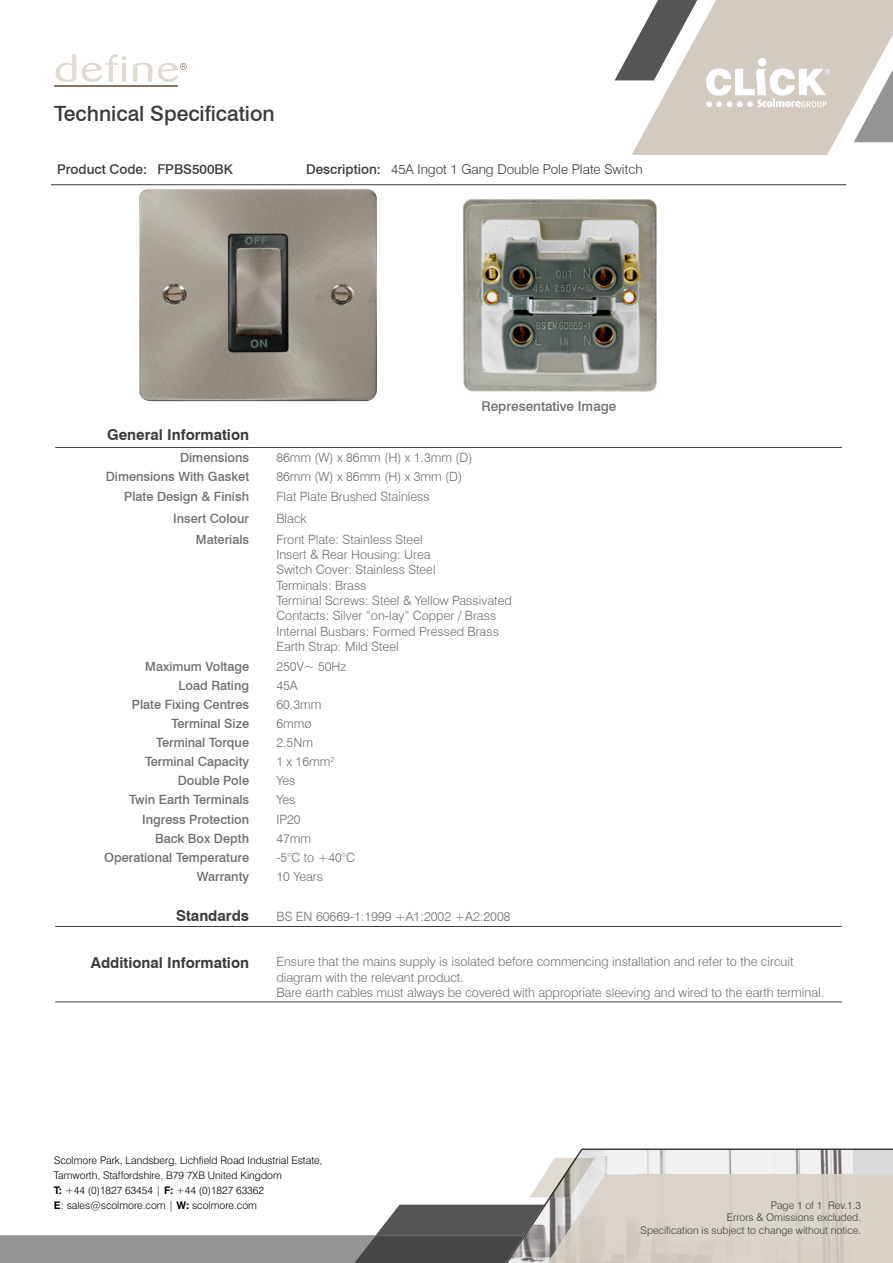
<style>
.page{position:relative;width:893px;height:1263px;background:#fff}
.page>*{position:absolute;margin:0;border:0;box-sizing:border-box;transform-origin:0 0}
.t1{font:500 21px "Swiss 721 BT";color:#3c3c3b}
.t2{font:700 15px "Swiss 721 BT";color:#3c3c3b}
.t3{font:300 13.5px "Swiss 721 BT";color:#3c3c3b}
.t4{font:500 13.5px "Swiss 721 BT";color:#3c3c3b}
.t5{font:500 13.5px "Swiss 721 BT";color:#706f6f}
.t6{font:300 12.75px/15.3px "Swiss 721 BT";color:#706f6f}
.t7{font:500 12.75px "Swiss 721 BT";color:#706f6f}
.t8{font:300 10.5px/15px "Swiss 721 BT";color:#000}
.t9{font:300 10.5px/12.6px "Swiss 721 BT";color:#3c3c3b;text-align:right}
.s1{font-weight:500}
.s2{font-weight:700}
</style>
<div class="page">
<svg style="left:56px;top:54px;width:20px;height:28px"></svg>
<svg style="left:82px;top:54px;width:44px;height:28px"></svg>
<svg style="left:133px;top:63px;width:19px;height:19px"></svg>
<hr style="left:54px;top:85px;width:123px;height:2px;background:#857761">
<svg style="left:158px;top:63px;width:29px;height:19px"></svg>
<svg style="left:0;top:1148px;width:893px;height:115px"></svg>
<svg style="left:615px;top:0;width:278px;height:155px"></svg>
<hr style="left:51px;top:184px;width:102px;height:1px;background:#3c3c3b">
<hr style="left:153px;top:184px;width:128px;height:1px;background:#3c3c3b">
<svg style="left:281px;top:184px;width:21px;height:1px"></svg>
<hr style="left:302px;top:184px;width:85px;height:1px;background:#3c3c3b">
<hr style="left:387px;top:184px;width:459px;height:1px;background:#3c3c3b">
<img style="left:139px;top:189px;width:238px;height:213px">
<img style="left:462px;top:198px;width:196px;height:194px">
<hr style="left:55px;top:447px;width:200px;height:1px;background:#3c3c3b">
<hr style="left:255px;top:447px;width:587px;height:1px;background:#3c3c3b">
<hr style="left:55px;top:926px;width:200px;height:1px;background:#3c3c3b">
<hr style="left:255px;top:926px;width:587px;height:1px;background:#3c3c3b">
<hr style="left:55px;top:1002px;width:200px;height:1px;background:#3c3c3b">
<hr style="left:255px;top:1002px;width:587px;height:1px;background:#3c3c3b">
<h1 class="t1" style="left:54px;top:101px;width:222px">Technical Specification</h1>
<p class="t4" style="left:57px;top:161px;width:177px">Product Code: FPBS500BK</p>
<p class="t3" style="left:306px;top:161px;width:338px"><span class="s1">Description:</span> 45A Ingot 1 Gang Double Pole Plate Switch</p>
<p class="t5" style="left:481px;top:398px;width:136px">Representative Image</p>
<p class="t2" style="left:107px;top:426px;width:144px">General Information</p>
<p class="t7" style="left:180px;top:450px;width:71px">Dimensions</p>
<p class="t6" style="left:276px;top:450px;width:197px">86mm (W) x 86mm (H) x 1.3mm (D)</p>
<p class="t7" style="left:106px;top:469px;width:145px">Dimensions With Gasket</p>
<p class="t6" style="left:276px;top:469px;width:187px">86mm (W) x 86mm (H) x 3mm (D)</p>
<p class="t7" style="left:124px;top:489px;width:126px">Plate Design &amp; Finish</p>
<p class="t6" style="left:276px;top:489px;width:155px">Flat Plate Brushed Stainless</p>
<p class="t7" style="left:173px;top:511px;width:77px">Insert Colour</p>
<p class="t6" style="left:276px;top:511px;width:32px">Black</p>
<p class="t7" style="left:196px;top:532px;width:55px">Materials</p>
<p class="t6" style="left:276px;top:532px;width:237px">Front Plate: Stainless Steel<br>Insert &amp; Rear Housing: Urea<br>Switch Cover: Stainless Steel<br>Terminals: Brass<br>Terminal Screws: Steel &amp; Yellow Passivated<br>Contacts: Silver “on-lay” Copper / Brass<br>Internal Busbars: Formed Pressed Brass<br>Earth Strap: Mild Steel</p>
<p class="t7" style="left:145px;top:658px;width:105px">Maximum Voltage</p>
<p class="t6" style="left:276px;top:658px;width:72px">250V~ 50Hz</p>
<p class="t7" style="left:178px;top:677px;width:72px">Load Rating</p>
<p class="t6" style="left:276px;top:677px;width:23px">45A</p>
<p class="t7" style="left:132px;top:696px;width:119px">Plate Fixing Centres</p>
<p class="t6" style="left:276px;top:696px;width:47px">60.3mm</p>
<p class="t7" style="left:172px;top:716px;width:79px">Terminal Size</p>
<p class="t6" style="left:276px;top:716px;width:37px">6mmø</p>
<p class="t7" style="left:156px;top:735px;width:94px">Terminal Torque</p>
<p class="t6" style="left:276px;top:735px;width:38px">2.5Nm</p>
<p class="t7" style="left:145px;top:754px;width:106px">Terminal Capacity</p>
<p class="t6" style="left:276px;top:754px;width:60px">1 x 16mm<sup>2</sup></p>
<p class="t7" style="left:178px;top:773px;width:73px">Double Pole</p>
<p class="t6" style="left:276px;top:773px;width:20px">Yes</p>
<p class="t7" style="left:129px;top:792px;width:122px">Twin Earth Terminals</p>
<p class="t6" style="left:276px;top:792px;width:20px">Yes</p>
<p class="t7" style="left:142px;top:811px;width:108px">Ingress Protection</p>
<p class="t6" style="left:276px;top:811px;width:26px">IP20</p>
<p class="t7" style="left:155px;top:830px;width:96px">Back Box Depth</p>
<p class="t6" style="left:276px;top:830px;width:36px">47mm</p>
<p class="t7" style="left:104px;top:850px;width:146px">Operational Temperature</p>
<p class="t6" style="left:276px;top:849px;width:80px">-5°C to +40°C</p>
<p class="t7" style="left:197px;top:869px;width:54px">Warranty</p>
<p class="t6" style="left:276px;top:869px;width:48px">10 Years</p>
<p class="t2" style="left:176px;top:907px;width:74px">Standards</p>
<p class="t6" style="left:276px;top:908px;width:236px">BS EN 60669-1:1999 +A1:2002 +A2:2008</p>
<p class="t2" style="left:91px;top:953px;width:160px">Additional Information</p>
<p class="t6" style="left:276px;top:954px;width:549px">Ensure that the mains supply is isolated before commencing installation and refer to the circuit diagram with the relevant product.<br>Bare earth cables must always be covered with appropriate sleeving and wired to the earth terminal.</p>
<p class="t8" style="left:54px;top:1153px;width:270px">Scolmore Park, Landsberg, Lichfield Road Industrial Estate, Tamworth, Staffordshire, B79 7XB United Kingdom<br><span class="s2">T:</span> +44 (0)1827 63454 | <span class="s2">F:</span> +44 (0)1827 63362<br><span class="s2">E</span>: sales@scolmore.com | <span class="s2">W:</span> scolmore.com</p>
<p class="t9" style="left:641px;top:1199px;width:222px">Page 1 of 1 Rev.1.3<br>Errors &amp; Omissions excluded.<br>Specification is subject to change without notice.</p>
</div>
